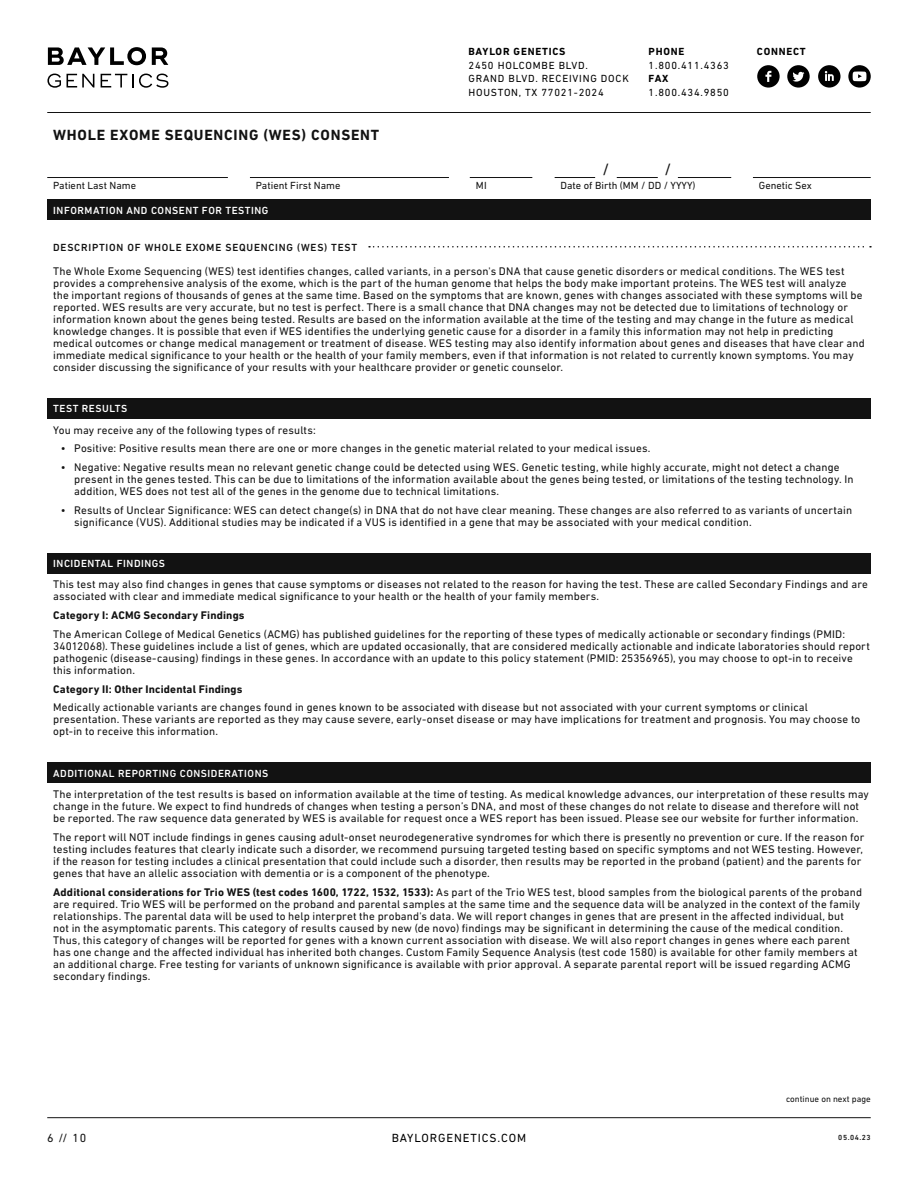
<style>
.page{position:relative;width:918px;height:1188px;background:#fff}
.page>*{position:absolute;margin:0;border:0;box-sizing:border-box;transform-origin:0 0}
.t1{font:16.5px "DIN Next LT Pro";color:#121212}
.t2{font:700 15px "DIN Next LT Pro";letter-spacing:.05em;color:#121212}
.t3{font:12px "DIN Next LT Pro";letter-spacing:.075em;color:#000}
.t4{font:12px "DIN Next LT Pro";color:#121212}
.t5{font:11.25px/12px "DIN Next LT Pro";letter-spacing:.015em;color:#121212}
.t6{font:700 11.25px "DIN Next LT Pro";letter-spacing:.015em;color:#121212}
.t7{font:500 10.5px "DIN Next LT Pro";letter-spacing:.05em;color:#fff}
.t8{font:10.5px/13.5px "DIN Next LT Pro";letter-spacing:.075em;color:#000}
.t9{font:10.5px "DIN Next LT Pro";color:#121212}
.t10{font:500 10.5px "DIN Next LT Pro";letter-spacing:.075em;color:#121212}
.t11{font:700 10.5px "DIN Next LT Pro";letter-spacing:.075em;color:#000}
.t12{font:9px "DIN Next LT Pro";color:#121212}
.t13{font:500 7.5px "DIN Next LT Pro";color:#121212}
.s1{font-weight:700}
</style>
<div class="page">
<div style="left:757px;top:65px;width:23px;height:23px;background:#000;border-radius:50%"></div>
<svg style="left:765px;top:71px;width:6px;height:11px"></svg>
<div style="left:787px;top:65px;width:23px;height:23px;background:#000;border-radius:50%"></div>
<svg style="left:792px;top:72px;width:12px;height:10px"></svg>
<div style="left:818px;top:65px;width:23px;height:23px;background:#000;border-radius:50%"></div>
<svg style="left:825px;top:71px;width:9px;height:10px"></svg>
<svg style="left:848px;top:65px;width:23px;height:23px"></svg>
<svg style="left:853px;top:72px;width:13px;height:9px"></svg>
<svg style="left:48px;top:47px;width:98px;height:18px"></svg>
<svg style="left:152px;top:47px;width:16px;height:18px"></svg>
<svg style="left:47px;top:74px;width:14px;height:14px"></svg>
<svg style="left:67px;top:74px;width:27px;height:13px"></svg>
<svg style="left:101px;top:74px;width:67px;height:14px"></svg>
<hr style="left:47px;top:112px;width:824px;height:1px;background:#121212">
<hr style="left:47px;top:1117px;width:824px;height:1px;background:#121212">
<hr style="left:555px;top:177px;width:40px;height:1px;background:#121212">
<hr style="left:617px;top:177px;width:41px;height:1px;background:#121212">
<hr style="left:678px;top:177px;width:53px;height:1px;background:#121212">
<hr style="left:753px;top:177px;width:118px;height:1px;background:#121212">
<hr style="left:47px;top:177px;width:181px;height:1px;background:#121212">
<hr style="left:250px;top:177px;width:199px;height:1px;background:#121212">
<hr style="left:470px;top:177px;width:62px;height:1px;background:#121212">
<div style="left:47px;top:200px;width:824px;height:20px;background:#121212"></div>
<svg style="left:369px;top:246px;width:502px;height:2px"></svg>
<div style="left:47px;top:398px;width:824px;height:20px;background:#121212"></div>
<div style="left:47px;top:553px;width:824px;height:20px;background:#121212"></div>
<div style="left:47px;top:762px;width:824px;height:21px;background:#121212"></div>
<h2 class="t2" style="left:53px;top:126px;width:327px">WHOLE EXOME SEQUENCING (WES) CONSENT</h2>
<p class="t11" style="left:469px;top:45px;width:98px">BAYLOR GENETICS</p>
<p class="t8" style="left:469px;top:58px;width:162px">2450 HOLCOMBE BLVD.<br>GRAND BLVD. RECEIVING DOCK<br>HOUSTON, TX 77021-2024</p>
<p class="t11" style="left:649px;top:45px;width:37px">PHONE</p>
<p class="t8" style="left:649px;top:58px;width:82px">1.800.411.4363</p>
<p class="t11" style="left:649px;top:72px;width:21px">FAX</p>
<p class="t8" style="left:649px;top:85px;width:82px">1.800.434.9850</p>
<h1 class="t1" style="left:603px;top:159px;width:8px">/</h1>
<h1 class="t1" style="left:664px;top:159px;width:8px">/</h1>
<p class="t11" style="left:757px;top:45px;width:50px">CONNECT</p>
<p class="t9" style="left:53px;top:179px;width:84px">Patient Last Name</p>
<p class="t9" style="left:256px;top:179px;width:86px">Patient First Name</p>
<p class="t9" style="left:476px;top:179px;width:13px">MI</p>
<p class="t9" style="left:561px;top:179px;width:136px">Date of Birth (MM / DD / YYYY)</p>
<p class="t9" style="left:759px;top:179px;width:54px">Genetic Sex</p>
<p class="t7" style="left:53px;top:204px;width:217px">INFORMATION AND CONSENT FOR TESTING</p>
<p class="t10" style="left:53px;top:241px;width:306px">DESCRIPTION OF WHOLE EXOME SEQUENCING (WES) TEST</p>
<p class="t5" style="left:53px;top:265px;width:813px">The Whole Exome Sequencing (WES) test identifies changes, called variants, in a person's DNA that cause genetic disorders or medical conditions. The WES test provides a comprehensive analysis of the exome, which is the part of the human genome that helps the body make important proteins. The WES test will analyze the important regions of thousands of genes at the same time. Based on the symptoms that are known, genes with changes associated with these symptoms will be reported. WES results are very accurate, but no test is perfect. There is a small chance that DNA changes may not be detected due to limitations of technology or information known about the genes being tested. Results are based on the information available at the time of the testing and may change in the future as medical knowledge changes. It is possible that even if WES identifies the underlying genetic cause for a disorder in a family this information may not help in predicting medical outcomes or change medical management or treatment of disease. WES testing may also identify information about genes and diseases that have clear and immediate medical significance to your health or the health of your family members, even if that information is not related to currently known symptoms. You may consider discussing the significance of your results with your healthcare provider or genetic counselor.</p>
<p class="t7" style="left:53px;top:403px;width:75px">TEST RESULTS</p>
<p class="t5" style="left:53px;top:424px;width:264px">You may receive any of the following types of results:</p>
<p class="t5" style="left:61px;top:442px;width:591px">• Positive: Positive results mean there are one or more changes in the genetic material related to your medical issues.</p>
<p class="t5" style="left:74px;top:461px;width:781px;text-indent:-14px">• Negative: Negative results mean no relevant genetic change could be detected using WES. Genetic testing, while highly accurate, might not detect a change present in the genes tested. This can be due to limitations of the information available about the genes being tested, or limitations of the testing technology. In addition, WES does not test all of the genes in the genome due to technical limitations.</p>
<p class="t5" style="left:74px;top:504px;width:779px;text-indent:-14px">• Results of Unclear Significance: WES can detect change(s) in DNA that do not have clear meaning. These changes are also referred to as variants of uncertain significance (VUS). Additional studies may be indicated if a VUS is identified in a gene that may be associated with your medical condition.</p>
<p class="t7" style="left:53px;top:557px;width:113px">INCIDENTAL FINDINGS</p>
<p class="t5" style="left:53px;top:578px;width:816px">This test may also find changes in genes that cause symptoms or diseases not related to the reason for having the test. These are called Secondary Findings and are associated with clear and immediate medical significance to your health or the health of your family members.</p>
<p class="t6" style="left:53px;top:609px;width:193px">Category I: ACMG Secondary Findings</p>
<p class="t5" style="left:53px;top:628px;width:818px">The American College of Medical Genetics (ACMG) has published guidelines for the reporting of these types of medically actionable or secondary findings (PMID:<br>34012068). These guidelines include a list of genes, which are updated occasionally, that are considered medically actionable and indicate laboratories should report pathogenic (disease-causing) findings in these genes. In accordance with an update to this policy statement (PMID: 25356965), you may choose to opt-in to receive this information.</p>
<p class="t6" style="left:53px;top:682px;width:191px">Category II: Other Incidental Findings</p>
<p class="t5" style="left:53px;top:702px;width:809px">Medically actionable variants are changes found in genes known to be associated with disease but not associated with your current symptoms or clinical presentation. These variants are reported as they may cause severe, early-onset disease or may have implications for treatment and prognosis. You may choose to opt-in to receive this information.</p>
<p class="t7" style="left:53px;top:767px;width:217px">ADDITIONAL REPORTING CONSIDERATIONS</p>
<p class="t5" style="left:53px;top:788px;width:817px">The interpretation of the test results is based on information available at the time of testing. As medical knowledge advances, our interpretation of these results may change in the future. We expect to find hundreds of changes when testing a person’s DNA, and most of these changes do not relate to disease and therefore will not be reported. The raw sequence data generated by WES is available for request once a WES report has been issued. Please see our website for further information.</p>
<p class="t5" style="left:53px;top:831px;width:813px">The report will NOT include findings in genes causing adult-onset neurodegenerative syndromes for which there is presently no prevention or cure. If the reason for testing includes features that clearly indicate such a disorder, we recommend pursuing targeted testing based on specific symptoms and not WES testing. However, if the reason for testing includes a clinical presentation that could include such a disorder, then results may be reported in the proband (patient) and the parents for genes that have an allelic association with dementia or is a component of the phenotype.</p>
<p class="t5" style="left:53px;top:886px;width:811px"><span class="s1">Additional considerations for Trio WES (test codes 1600, 1722, 1532, 1533):</span> As part of the Trio WES test, blood samples from the biological parents of the proband are required. Trio WES will be performed on the proband and parental samples at the same time and the sequence data will be analyzed in the context of the family relationships. The parental data will be used to help interpret the proband's data. We will report changes in genes that are present in the affected individual, but not in the asymptomatic parents. This category of results caused by new (de novo) findings may be significant in determining the cause of the medical condition.<br>Thus, this category of changes will be reported for genes with a known current association with disease. We will also report changes in genes where each parent has one change and the affected individual has inherited both changes. Custom Family Sequence Analysis (test code 1580) is available for other family members at an additional charge. Free testing for variants of unknown significance is available with prior approval. A separate parental report will be issued regarding ACMG secondary findings.</p>
<p class="t12" style="left:786px;top:1093px;width:86px">continue on next page</p>
<p class="t4" style="left:47px;top:1131px;width:40px">6 // 10</p>
<p class="t13" style="left:838px;top:1133px;width:34px">05.04.23</p>
<p class="t3" style="left:392px;top:1131px;width:136px">BAYLORGENETICS.COM</p>
</div>
